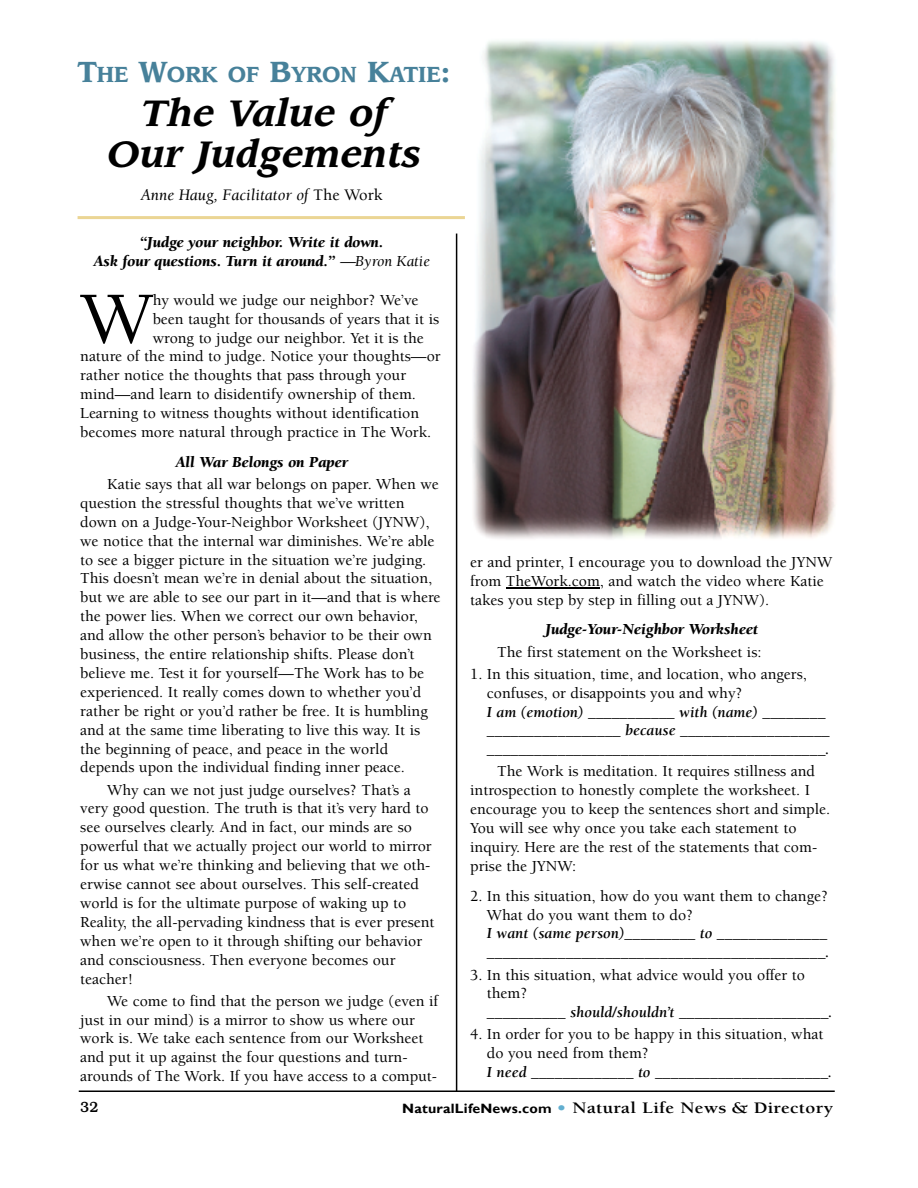
<style>
.page{position:relative;width:918px;height:1188px;background:#fff}
.page>*{position:absolute;margin:0;border:0;box-sizing:border-box;transform-origin:0 0}
.t1{font:500 75.3px "Berkeley";color:#000}
.t2{font:italic 700 36px/40.5px "Leawood";color:#000;text-align:center}
.t3{font:700 21.3px "Leawood";color:#47819a;scale:.95 1}
.t4{font:700 16.5px "Berkeley";letter-spacing:.015em;color:#000;scale:1.15 1}
.t5{font:italic 16.5px "Berkeley";color:#000}
.t6{font:500 15.75px/18.9px "Berkeley";color:#000}
.t7{font:italic 700 15.75px/18.9px "Berkeley";color:#000}
.t8{font:italic 900 15.75px/18.9px "Berkeley";color:#000;text-align:center}
.t9{font:500 15px "Bookman";color:#000}
.s1{font-size:28.5px}
.s2{font-weight:500;font-style:normal}
.s3{font-weight:400}
.s4{font-family:"Gill Sans";font-size:13.5px}
.s5{color:#62afd0}
</style>
<div class="page">
<hr style="left:506px;top:587px;width:94px;height:2px;background:#000">
<hr style="left:79px;top:1091px;width:756px;height:1px;background:#000">
<img style="left:460px;top:40px;width:376px;height:499px">
<hr style="left:456px;top:234px;width:1px;height:857px;background:#000">
<hr style="left:78px;top:216px;width:387px;height:3px;background:#ebd594">
<h3 class="t3" style="left:78px;top:65px;width:394px"><span class="s1">T</span>HE <span class="s1">W</span>ORK OF <span class="s1">B</span>YRON <span class="s1">K</span>ATIE<span class="s1">:</span></h3>
<h2 class="t2" style="left:107px;top:97px;width:315px">The Value of<br>Our Judgements</h2>
<p class="t5" style="left:141px;top:189px;width:243px">Anne Haug, Facilitator of <span class="s2">The Work</span></p>
<p class="t8" style="left:94px;top:234px;width:338px">“Judge your neighbor. Write it down.<br>Ask four questions. Turn it around.” <span class="s3">—Byron Katie</span></p>
<h1 class="t1" style="left:80px;top:290px;width:74px">W</h1>
<p class="t6" style="left:153px;top:292px;width:267px">hy would we judge our neighbor? We’ve</p>
<p class="t6" style="left:153px;top:311px;width:288px">been taught for thousands of years that it is</p>
<p class="t6" style="left:153px;top:330px;width:273px">wrong to judge our neighbor. Yet it is the</p>
<p class="t6" style="left:80px;top:349px;width:362px">nature of the mind to judge. Notice your thoughts—or</p>
<p class="t6" style="left:80px;top:367px;width:327px">rather notice the thoughts that pass through your</p>
<p class="t6" style="left:80px;top:386px;width:337px">mind—and learn to disidentify ownership of them.</p>
<p class="t6" style="left:80px;top:405px;width:340px">Learning to witness thoughts without identification</p>
<p class="t6" style="left:80px;top:424px;width:352px">becomes more natural through practice in The Work.</p>
<p class="t8" style="left:176px;top:454px;width:174px">All War Belongs on Paper</p>
<p class="t6" style="left:80px;top:476px;width:362px;text-indent:27px">Katie says that all war belongs on paper. When we question the stressful thoughts that we’ve written down on a Judge-Your-Neighbor Worksheet (JYNW), we notice that the internal war diminishes. We’re able to see a bigger picture in the situation we’re judging.<br>This doesn’t mean we’re in denial about the situation, but we are able to see our part in it—and that is where the power lies. When we correct our own behavior, and allow the other person’s behavior to be their own business, the entire relationship shifts. Please don’t believe me. Test it for yourself—The Work has to be experienced. It really comes down to whether you’d rather be right or you’d rather be free. It is humbling and at the same time liberating to live this way. It is the beginning of peace, and peace in the world depends upon the individual finding inner peace.</p>
<p class="t6" style="left:80px;top:782px;width:356px;text-indent:27px">Why can we not just judge ourselves? That’s a very good question. The truth is that it’s very hard to see ourselves clearly. And in fact, our minds are so powerful that we actually project our world to mirror for us what we’re thinking and believing that we oth&shy;erwise cannot see about ourselves. This self-created world is for the ultimate purpose of waking up to Reality, the all-pervading kindness that is ever present when we’re open to it through shifting our behavior and consciousness. Then everyone becomes our teacher!</p>
<p class="t6" style="left:80px;top:993px;width:359px;text-indent:27px">We come to find that the person we judge (even if just in our mind) is a mirror to show us where our work is. We take each sentence from our Worksheet and put it up against the four questions and turn&shy;arounds of The Work. If you have access to a comput-</p>
<p class="t6" style="left:470px;top:554px;width:364px">er and printer, I encourage you to download the JYNW from TheWork.com, and watch the video where Katie takes you step by step in filling out a JYNW).</p>
<p class="t8" style="left:545px;top:621px;width:214px">Judge-Your-Neighbor Worksheet</p>
<p class="t6" style="left:497px;top:644px;width:266px">The first statement on the Worksheet is:</p>
<p class="t6" style="left:487px;top:666px;width:322px;text-indent:-17px">1. In this situation, time, and location, who angers, confuses, or disappoints you and why?</p>
<p class="t7" style="left:487px;top:704px;width:344px">I am (emotion) ___________ with (name) ________ _________________ because ___________________ ___________________________________________.</p>
<p class="t6" style="left:470px;top:764px;width:361px;text-indent:27px">The Work is meditation. It requires stillness and introspection to honestly complete the worksheet. I encourage you to keep the sentences short and simple.<br>You will see why once you take each statement to inquiry. Here are the rest of the statements that com&shy;prise the JYNW:</p>
<p class="t6" style="left:487px;top:888px;width:343px;text-indent:-17px">2. In this situation, how do you want them to change?<br>What do you want them to do?</p>
<p class="t7" style="left:487px;top:926px;width:344px">I want (same person)_________ to ______________ ___________________________________________.</p>
<p class="t6" style="left:487px;top:967px;width:319px;text-indent:-17px">3. In this situation, what advice would you offer to them?</p>
<p class="t7" style="left:487px;top:1004px;width:347px">__________ should/shouldn’t ___________________.</p>
<p class="t6" style="left:487px;top:1026px;width:338px;text-indent:-17px">4. In order for you to be happy in this situation, what do you need from them?</p>
<p class="t7" style="left:487px;top:1064px;width:347px">I need _____________ to ______________________.</p>
<p class="t9" style="left:80px;top:1102px;width:20px">32</p>
<p class="t4" style="left:402px;top:1102px;width:376px"><span class="s4">NaturalLifeNews.com</span> <span class="s5">•</span> Natural Life News &amp; Directory</p>
</div>
